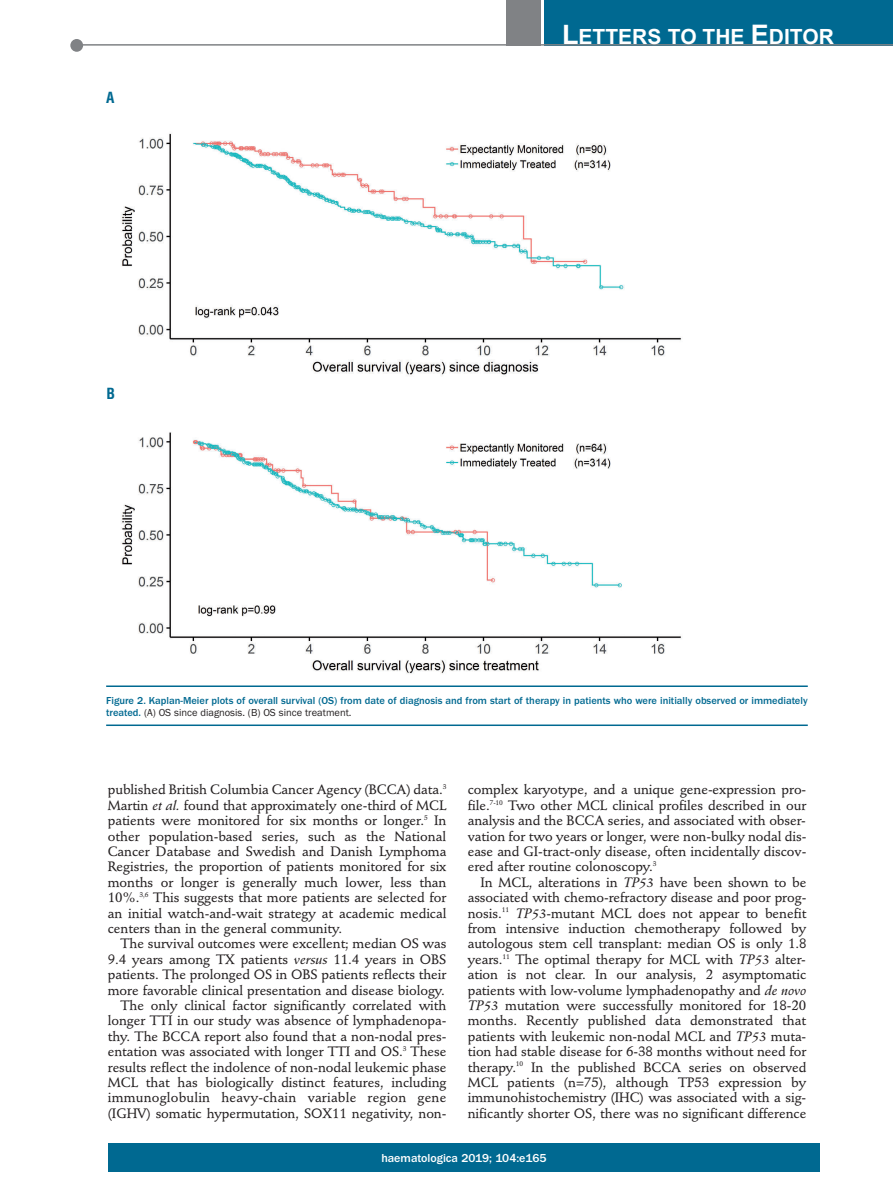
<style>
.page{position:relative;width:893px;height:1191px;background:#fff}
.page>*{position:absolute;margin:0;border:0;box-sizing:border-box;transform-origin:0 0}
.t1{font:700 21px "Arial";color:#fff}
.t2{font:700 condensed 15px "Helvetica";color:#006991}
.t3{font:500 13.5px/15.5px "Stempel Schneidler";letter-spacing:-.005em;color:#231f20;text-align:justify}
.t4{font:500 12px "Franklin Gothic";color:#fff}
.t5{font:500 10.5px/12px "Franklin Gothic";color:#006991}
.s1{font-size:27px}
.s2{font-weight:400;color:#231f20}
.s3{font-family:"Stempel Schneidler Med";font-weight:400;font-style:italic}
</style>
<div class="page">
<div style="left:107px;top:1143px;width:713px;height:28px;background:#006991"></div>
<div style="left:544px;top:0;width:349px;height:45px;background:#006991"></div>
<div style="left:506px;top:0;width:34px;height:45px;background:#808285"></div>
<div style="left:70px;top:39px;width:13px;height:13px;background:#808285;border-radius:50%"></div>
<hr style="left:78px;top:44px;width:815px;height:2px;background:#808285">
<img style="left:121px;top:133px;width:561px;height:541px">
<hr style="left:106px;top:685px;width:702px;height:2px;background:#006991">
<hr style="left:106px;top:724px;width:702px;height:2px;background:#006991">
<p class="t2" style="left:106px;top:89px;width:10px">A</p>
<p class="t2" style="left:106px;top:385px;width:10px">B</p>
<h1 class="t1" style="left:562px;top:25px;width:273px"><span class="s1">L</span>ETTERS TO THE <span class="s1">E</span>DITOR</h1>
<p class="t5" style="left:106px;top:694px;width:703px">Figure 2. Kaplan-Meier plots of overall survival (OS) from date of diagnosis and from start of therapy in patients who were initially observed or immediately treated. <span class="s2">(A) OS since diagnosis. (B) OS since treatment.</span></p>
<p class="t3" style="left:468px;top:783px;width:340px">complex karyotype, and a unique gene-expression pro&shy;file.<sup>7-10</sup> Two other MCL clinical profiles described in our analysis and the BCCA series, and associated with obser&shy;vation for two years or longer, were non-bulky nodal dis&shy;ease and GI-tract-only disease, often incidentally discov&shy;ered after routine colonoscopy.<sup>3</sup></p>
<p class="t3" style="left:468px;top:875px;width:340px;text-indent:13px">In MCL, alterations in <span class="s3">TP53</span> have been shown to be associated with chemo-refractory disease and poor prog&shy;nosis.<sup>11</sup> <span class="s3">TP53</span>-mutant MCL does not appear to benefit from intensive induction chemotherapy followed by autologous stem cell transplant: median OS is only 1.8 years.<sup>11</sup> The optimal therapy for MCL with <span class="s3">TP53</span> alter&shy;ation is not clear. In our analysis, 2 asymptomatic patients with low-volume lymphadenopathy and <span class="s3">de novo TP53</span> mutation were successfully monitored for 18-20 months. Recently published data demonstrated that patients with leukemic non-nodal MCL and <span class="s3">TP53</span> muta&shy;tion had stable disease for 6-38 months without need for therapy.<sup>10</sup> In the published BCCA series on observed MCL patients (n=75), although TP53 expression by immunohistochemistry (IHC) was associated with a sig&shy;nificantly shorter OS, there was no significant difference</p>
<p class="t4" style="left:381px;top:1150px;width:167px">haematologica 2019; 104:e165</p>
<p class="t3" style="left:108px;top:783px;width:340px">published British Columbia Cancer Agency (BCCA) data.<sup>3<br></sup>Martin <span class="s3">et al.</span> found that approximately one-third of MCL patients were monitored for six months or longer.<sup>5</sup> In other population-based series, such as the National Cancer Database and Swedish and Danish Lymphoma Registries, the proportion of patients monitored for six months or longer is generally much lower, less than 10%.<sup>3,6</sup> This suggests that more patients are selected for an initial watch-and-wait strategy at academic medical centers than in the general community.</p>
<p class="t3" style="left:108px;top:937px;width:340px;text-align:right">The survival outcomes were excellent; median OS was 9.4 years among TX patients <span class="s3">versus</span> 11.4 years in OBS patients. The prolonged OS in OBS patients reflects their more favorable clinical presentation and disease biology.<br>The only clinical factor significantly correlated with longer TTI in our study was absence of lymphadenopa&shy;thy. The BCCA report also found that a non-nodal pres&shy;entation was associated with longer TTI and OS.<sup>3</sup> These results reflect the indolence of non-nodal leukemic phase MCL that has biologically distinct features, including immunoglobulin heavy-chain variable region gene (IGHV) somatic hypermutation, SOX11 negativity, non-</p>
</div>
